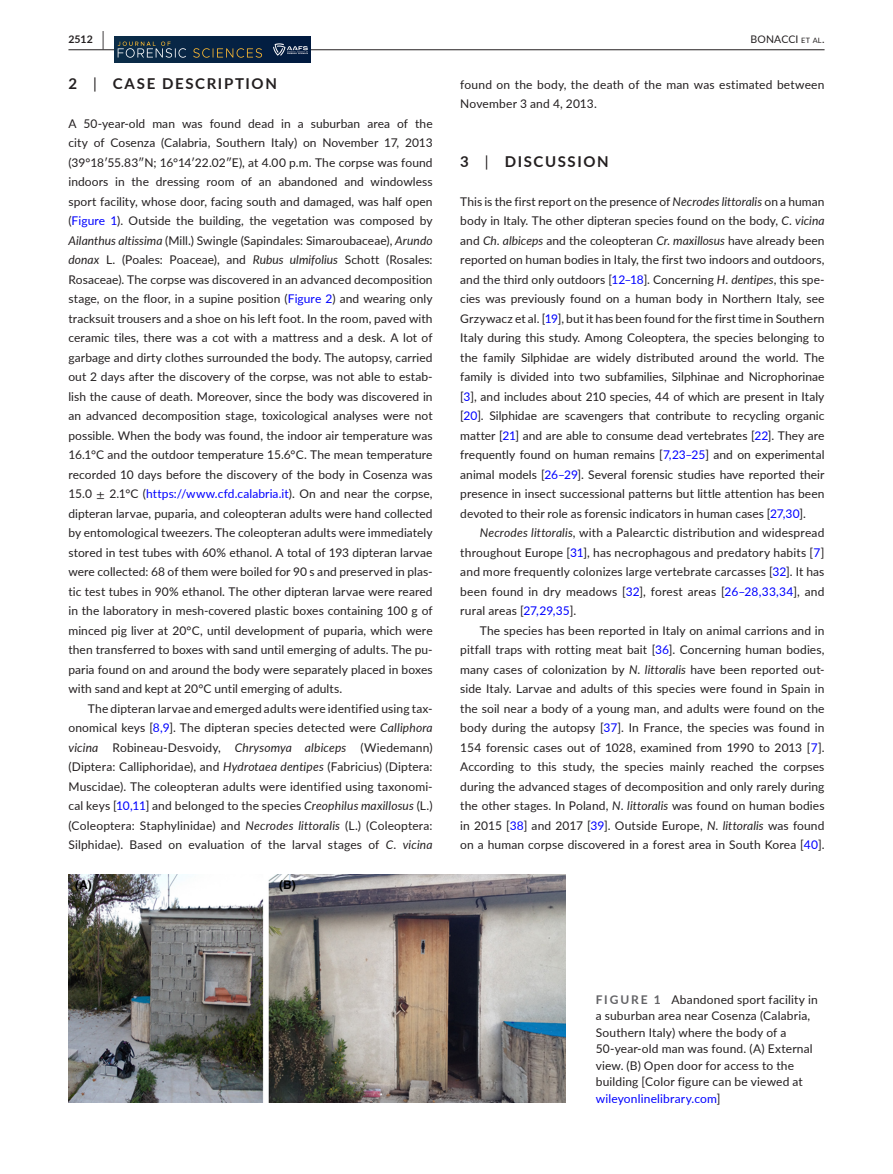
<style>
.page{position:relative;width:893px;height:1174px;background:#fff}
.page>*{position:absolute;margin:0;border:0;box-sizing:border-box;transform-origin:0 0}
.t1{font:700 19.5px "Lato";color:#231f20;scale:.43 1}
.t2{font:700 15px "Lato";letter-spacing:.11em;color:#231f20}
.t3{font:12px/19.5px "Lato";letter-spacing:.015em;color:#231f20;text-align:justify}
.t4{font:700 12px "Helvetica";color:#000}
.t5{font:10.5px "Lato";letter-spacing:.015em;color:#231f20}
.t6{font:700 10.5px "Lato";color:#231f20}
.s1{font-weight:400}
.s2{color:#00f}
.s3{font-style:italic}
.s4{font-family:"STIX"}
.s5{font-size:7.35px}
.s6{font-weight:700;color:#636366}
</style>
<div class="page">
<hr style="left:68px;top:49px;width:756px;height:1px;background:#231f20">
<img style="left:114px;top:37px;width:197px;height:25px">
<img style="left:68px;top:874px;width:498px;height:228px">
<h1 class="t1" style="left:102px;top:25px;width:7px">|</h1>
<p class="t2" style="left:68px;top:72px;width:210px">2 <span class="s1">|</span> CASE DESCRIPTION</p>
<p class="t3" style="left:68px;top:113px;width:366px">A 50-year-old man was found dead in a suburban area of the city of Cosenza (Calabria, Southern Italy) on November 17, 2013 (39°18′55.83″N; 16°14′22.02″E), at 4.00 p.m. The corpse was found indoors in the dressing room of an abandoned and windowless sport facility, whose door, facing south and damaged, was half open (<span class="s2">Figure 1</span>). Outside the building, the vegetation was composed by <span class="s3">Ailanthus altissima</span> (Mill.) Swingle (Sapindales: Simaroubaceae), <span class="s3">Arundo donax</span> L. (Poales: Poaceae), and <span class="s3">Rubus ulmifolius</span> Schott (Rosales:<br>Rosaceae). The corpse was discovered in an advanced decomposition stage, on the floor, in a supine position (<span class="s2">Figure 2</span>) and wearing only tracksuit trousers and a shoe on his left foot. In the room, paved with ceramic tiles, there was a cot with a mattress and a desk. A lot of garbage and dirty clothes surrounded the body. The autopsy, carried out 2 days after the discovery of the corpse, was not able to estab&shy;lish the cause of death. Moreover, since the body was discovered in an advanced decomposition stage, toxicological analyses were not possible. When the body was found, the indoor air temperature was 16.1°C and the outdoor temperature 15.6°C. The mean temperature recorded 10 days before the discovery of the body in Cosenza was 15.0 <span class="s4">±</span> 2.1°C (<span class="s2">https://www.cfd.calabria.it</span>). On and near the corpse, dipteran larvae, puparia, and coleopteran adults were hand collected by entomological tweezers. The coleopteran adults were immediately stored in test tubes with 60% ethanol. A total of 193 dipteran larvae were collected: 68 of them were boiled for 90 s and preserved in plas&shy;tic test tubes in 90% ethanol. The other dipteran larvae were reared in the laboratory in mesh-covered plastic boxes containing 100 g of minced pig liver at 20°C, until development of puparia, which were then transferred to boxes with sand until emerging of adults. The pu&shy;paria found on and around the body were separately placed in boxes with sand and kept at 20°C until emerging of adults.</p>
<p class="t3" style="left:68px;top:698px;width:366px;text-indent:20px">The dipteran larvae and emerged adults were identified using tax&shy;onomical keys [<span class="s2">8,9</span>]. The dipteran species detected were <span class="s3">Calliphora vicina</span> Robineau-Desvoidy, <span class="s3">Chrysomya albiceps</span> (Wiedemann) (Diptera: Calliphoridae), and <span class="s3">Hydrotaea dentipes</span> (Fabricius) (Diptera:<br>Muscidae). The coleopteran adults were identified using taxonomi&shy;cal keys [<span class="s2">10,11</span>] and belonged to the species <span class="s3">Creophilus maxillosus</span> (L.) (Coleoptera: Staphylinidae) and <span class="s3">Necrodes littoralis</span> (L.) (Coleoptera:<br>Silphidae). Based on evaluation of the larval stages of <span class="s3">C</span>. <span class="s3">vicina</span></p>
<p class="t6" style="left:68px;top:31px;width:26px">2512</p>
<p class="t5" style="left:750px;top:31px;width:76px">BONACCI <span class="s5">et al</span>.</p>
<p class="t3" style="left:460px;top:74px;width:366px">found on the body, the death of the man was estimated between<br>November 3 and 4, 2013.</p>
<p class="t2" style="left:460px;top:150px;width:150px">3 <span class="s1">|</span> DISCUSSION</p>
<p class="t3" style="left:460px;top:191px;width:366px">This is the first report on the presence of <span class="s3">Necrodes littoralis</span> on a human body in Italy. The other dipteran species found on the body, <span class="s3">C</span>. <span class="s3">vicina </span>and <span class="s3">Ch</span>. <span class="s3">albiceps</span> and the coleopteran <span class="s3">Cr</span>. <span class="s3">maxillosus</span> have already been reported on human bodies in Italy, the first two indoors and outdoors, and the third only outdoors [<span class="s2">12–18</span>]. Concerning <span class="s3">H</span>. <span class="s3">dentipes</span>, this spe&shy;cies was previously found on a human body in Northern Italy, see Grzywacz et al. [<span class="s2">19</span>], but it has been found for the first time in Southern Italy during this study. Among Coleoptera, the species belonging to the family Silphidae are widely distributed around the world. The family is divided into two subfamilies, Silphinae and Nicrophorinae [<span class="s2">3</span>], and includes about 210 species, 44 of which are present in Italy [<span class="s2">20</span>]. Silphidae are scavengers that contribute to recycling organic matter [<span class="s2">21</span>] and are able to consume dead vertebrates [<span class="s2">22</span>]. They are frequently found on human remains [<span class="s2">7,23–25</span>] and on experimental animal models [<span class="s2">26–29</span>]. Several forensic studies have reported their presence in insect successional patterns but little attention has been devoted to their role as forensic indicators in human cases [<span class="s2">27,30</span>].</p>
<p class="t3" style="left:460px;top:522px;width:366px;text-indent:20px"><span class="s3">Necrodes littoralis</span>, with a Palearctic distribution and widespread throughout Europe [<span class="s2">31</span>], has necrophagous and predatory habits [<span class="s2">7</span>] and more frequently colonizes large vertebrate carcasses [<span class="s2">32</span>]. It has been found in dry meadows [<span class="s2">32</span>], forest areas [<span class="s2">26–28,33,34</span>], and rural areas [<span class="s2">27,29,35</span>].</p>
<p class="t3" style="left:460px;top:620px;width:366px;text-indent:20px">The species has been reported in Italy on animal carrions and in pitfall traps with rotting meat bait [<span class="s2">36</span>]. Concerning human bodies, many cases of colonization by <span class="s3">N</span>. <span class="s3">littoralis</span> have been reported out&shy;side Italy. Larvae and adults of this species were found in Spain in the soil near a body of a young man, and adults were found on the body during the autopsy [<span class="s2">37</span>]. In France, the species was found in 154 forensic cases out of 1028, examined from 1990 to 2013 [<span class="s2">7</span>].<br>According to this study, the species mainly reached the corpses during the advanced stages of decomposition and only rarely during the other stages. In Poland, <span class="s3">N</span>. <span class="s3">littoralis</span> was found on human bodies in 2015 [<span class="s2">38</span>] and 2017 [<span class="s2">39</span>]. Outside Europe, <span class="s3">N</span>. <span class="s3">littoralis</span> was found on a human corpse discovered in a forest area in South Korea [<span class="s2">40</span>].</p>
<p class="t4" style="left:75px;top:878px;width:18px">(A)</p>
<p class="t4" style="left:279px;top:878px;width:18px">(B)</p>
<p class="t3" style="left:596px;top:990px;width:224px;line-height:16.5px;text-align:left"><span class="s6">FIGURE 1</span> Abandoned sport facility in a suburban area near Cosenza (Calabria, Southern Italy) where the body of a 50-year-old man was found. (A) External view. (B) Open door for access to the building [Color figure can be viewed at <span class="s2">wileyonlinelibrary.com</span>]</p>
</div>
